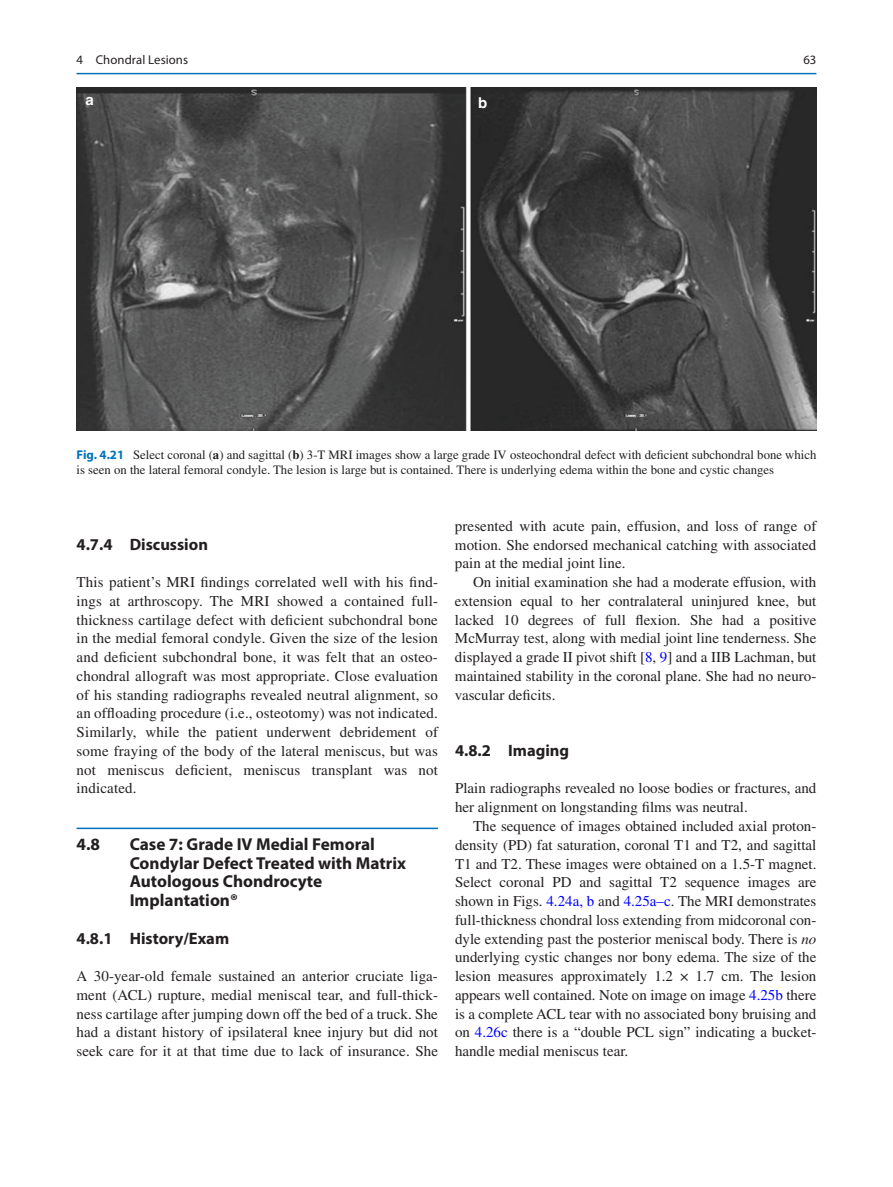
<style>
.page{position:relative;width:893px;height:1187px;background:#fff}
.page>*{position:absolute;margin:0;border:0;box-sizing:border-box;transform-origin:0 0}
.t1{font:700 17.25px/18.8px "Myriad Pro";color:#231f20}
.t2{font:700 16.5px "Myriad Pro";color:#231f20}
.t3{font:15px/18.8px "Times LT Std";color:#231f20;text-align:justify}
.t4{font:15px "Helvetica Bold 2";color:#fff}
.t5{font:12.75px/15px "Times LT Std";color:#231f20}
.t6{font:12.75px "Myriad Pro Regular 3";letter-spacing:.005em;color:#231f20}
.t7{font:12.75px "Myriad Pro";color:#231f20}
.s1{font-family:"Myriad Pro";font-weight:700;color:#0073bc}
.s2{font-weight:700}
.s3{color:#00f}
.s4{font-style:italic}
</style>
<div class="page">
<hr style="left:77px;top:827px;width:361px;height:2px;background:#0073bc">
<img style="left:77px;top:88px;width:739px;height:342px">
<hr style="left:77px;top:73px;width:739px;height:1px;background:#0073bc">
<p class="t6" style="left:77px;top:52px;width:113px">4 Chondral Lesions</p>
<p class="t4" style="left:85px;top:91px;width:10px">a</p>
<p class="t4" style="left:478px;top:93px;width:11px">b</p>
<p class="t7" style="left:803px;top:52px;width:14px">63</p>
<p class="t5" style="left:77px;top:447px;width:741px"><span class="s1">Fig. 4.21</span> Select coronal (<span class="s2">a</span>) and sagittal (<span class="s2">b</span>) 3-T MRI images show a large grade IV osteochondral defect with deficient subchondral bone which is seen on the lateral femoral condyle. The lesion is large but is contained. There is underlying edema within the bone and cystic changes</p>
<p class="t2" style="left:77px;top:533px;width:133px">4.7.4 Discussion</p>
<p class="t3" style="left:77px;top:572px;width:363px">This patient’s MRI findings correlated well with his find&shy;ings at arthroscopy. The MRI showed a contained full&shy;thickness cartilage defect with deficient subchondral bone in the medial femoral condyle. Given the size of the lesion and deficient subchondral bone, it was felt that an osteo&shy;chondral allograft was most appropriate. Close evaluation of his standing radiographs revealed neutral alignment, so an offloading procedure (i.e., osteotomy) was not indicated.<br>Similarly, while the patient underwent debridement of some fraying of the body of the lateral meniscus, but was not meniscus deficient, meniscus transplant was not indicated.</p>
<p class="t1" style="left:77px;top:834px;width:25px">4.8</p>
<p class="t1" style="left:130px;top:834px;width:278px">Case 7: Grade IV Medial Femoral<br>Condylar Defect Treated with Matrix<br>Autologous Chondrocyte<br>Implantation®</p>
<p class="t2" style="left:77px;top:927px;width:154px">4.8.1 History/Exam</p>
<p class="t3" style="left:77px;top:966px;width:363px">A 30-year-old female sustained an anterior cruciate liga&shy;ment (ACL) rupture, medial meniscal tear, and full-thick&shy;ness cartilage after jumping down off the bed of a truck. She had a distant history of ipsilateral knee injury but did not seek care for it at that time due to lack of insurance. She</p>
<p class="t3" style="left:455px;top:516px;width:363px">presented with acute pain, effusion, and loss of range of motion. She endorsed mechanical catching with associated pain at the medial joint line.</p>
<p class="t3" style="left:455px;top:572px;width:363px;text-indent:18px">On initial examination she had a moderate effusion, with extension equal to her contralateral uninjured knee, but lacked 10 degrees of full flexion. She had a positive McMurray test, along with medial joint line tenderness. She displayed a grade II pivot shift [<span class="s3">8</span>, <span class="s3">9</span>] and a IIB Lachman, but maintained stability in the coronal plane. She had no neuro&shy;vascular deficits.</p>
<p class="t2" style="left:455px;top:739px;width:116px">4.8.2 Imaging</p>
<p class="t3" style="left:455px;top:779px;width:363px">Plain radiographs revealed no loose bodies or fractures, and her alignment on longstanding films was neutral.</p>
<p class="t3" style="left:455px;top:816px;width:363px;text-indent:18px">The sequence of images obtained included axial proton&shy;density (PD) fat saturation, coronal T1 and T2, and sagittal T1 and T2. These images were obtained on a 1.5-T magnet.<br>Select coronal PD and sagittal T2 sequence images are shown in Figs. <span class="s3">4.24a, b</span> and <span class="s3">4.25a–c</span>. The MRI demonstrates full-thickness chondral loss extending from midcoronal con&shy;dyle extending past the posterior meniscal body. There is <span class="s4">no </span>underlying cystic changes nor bony edema. The size of the lesion measures approximately 1.2 × 1.7 cm. The lesion appears well contained. Note on image on image <span class="s3">4.25b</span> there is a complete ACL tear with no associated bony bruising and on <span class="s3">4.26c</span> there is a “double PCL sign” indicating a bucket&shy;handle medial meniscus tear.</p>
</div>
